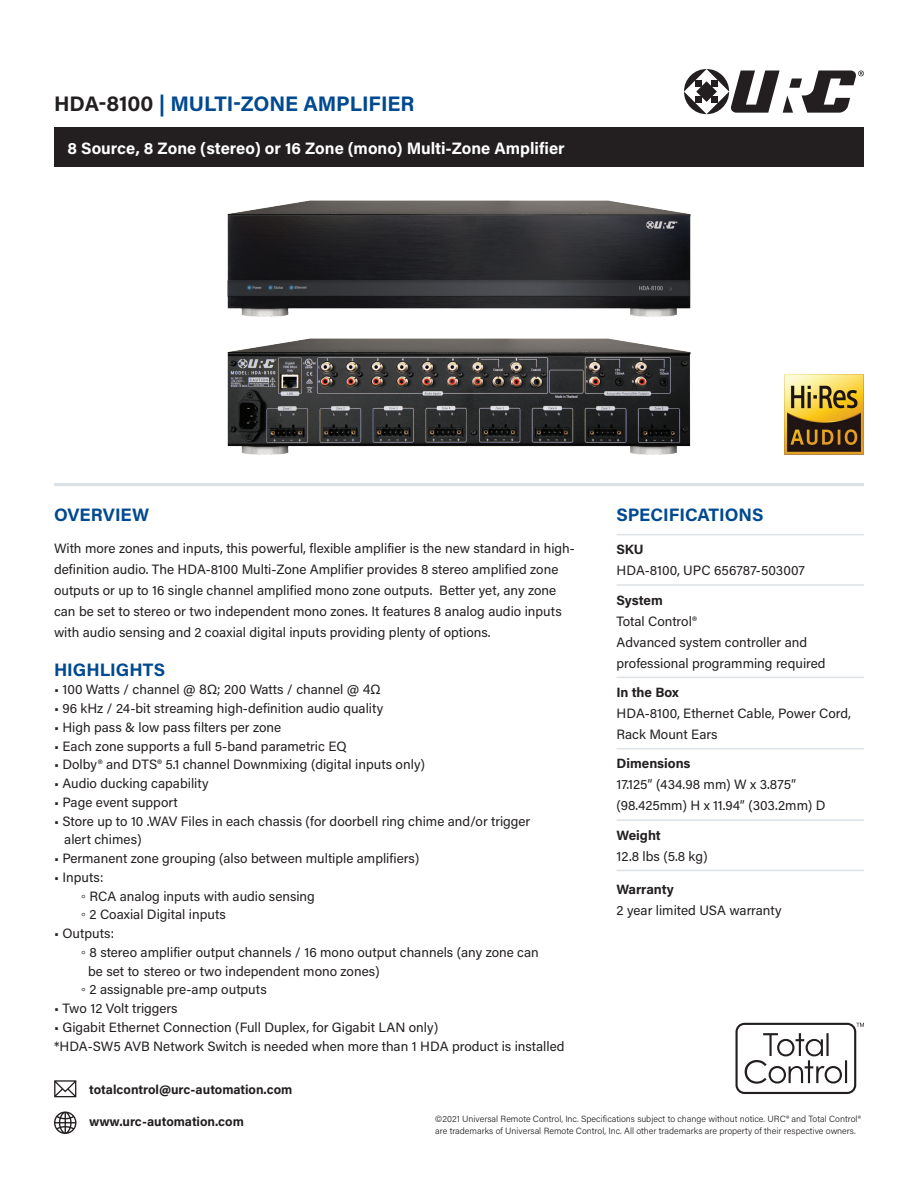
<style>
.page{position:relative;width:918px;height:1188px;background:#fff}
.page>*{position:absolute;margin:0;border:0;box-sizing:border-box;transform-origin:0 0}
.Main_Body_Subheader{font:700 21px "Acumin Pro";color:#014990}
.Product_Header_Large{font:700 18px "Acumin Pro";color:#014990}
.Highlights_Header_NE{font:700 18px "Acumin Pro";color:#014990}
.Front_Page_Body_Head{font:700 18px "Acumin Pro";color:#014990}
.Main_Body_Subheader-2{font:700 16.5px "Acumin Pro";color:#fff}
.Product_Description{font:13.5px/21px "Acumin Pro";color:#231f20}
.Main_Body_Subheader-3{font:13.5px/21px "Acumin Pro";color:#231f20}
.Highlights_Bold{font:13.5px/21px "Acumin Pro";color:#231f20}
.Front_Page_Body{font:700 13.5px "Acumin Pro";color:#231f20}
.t1{font:700 12.9px "Acumin Pro";color:#231f20}
.t2{font:300 9px/12px "Acumin Pro";color:#231f20}
.s1{color:#231f20}
.s2{font-family:"Arial"}
</style>
<div class="page">
<svg style="left:684px;top:69px;width:180px;height:45px"></svg>
<svg style="left:54px;top:1112px;width:22px;height:22px"></svg>
<svg style="left:54px;top:1080px;width:22px;height:17px"></svg>
<svg style="left:735px;top:1023px;width:129px;height:71px"></svg>
<hr style="left:54px;top:483px;width:810px;height:3px;background:#dde2e6">
<hr style="left:616px;top:584px;width:248px;height:2px;background:#dde2e6">
<hr style="left:616px;top:677px;width:248px;height:1px;background:#dde2e6">
<hr style="left:616px;top:748px;width:248px;height:1px;background:#dde2e6">
<hr style="left:616px;top:819px;width:248px;height:2px;background:#dde2e6">
<hr style="left:616px;top:870px;width:248px;height:1px;background:#dde2e6">
<hr style="left:616px;top:534px;width:248px;height:1px;background:#dde2e6">
<img style="left:227px;top:200px;width:464px;height:110px">
<img style="left:227px;top:310px;width:464px;height:145px">
<img style="left:784px;top:374px;width:80px;height:80px">
<div style="left:54px;top:128px;width:810px;height:39px;background:#231f20"></div>
<p class="Main_Body_Subheader" style="left:54px;top:89px;width:362px"><span class="s1">HDA-8100</span> | MULTI-ZONE AMPLIFIER</p>
<p class="Main_Body_Subheader-2" style="left:68px;top:136px;width:499px">8 Source, 8 Zone (stereo) or 16 Zone (mono) Multi-Zone Amplifier</p>
<p class="Front_Page_Body_Head" style="left:54px;top:502px;width:97px">OVERVIEW</p>
<p class="Product_Description" style="left:54px;top:537px;width:522px">With more zones and inputs, this powerful, flexible amplifier is the new standard in high&shy;definition audio. The HDA-8100 Multi-Zone Amplifier provides 8 stereo amplified zone outputs or up to 16 single channel amplified mono zone outputs. Better yet, any zone can be set to stereo or two independent mono zones. It features 8 analog audio inputs with audio sensing and 2 coaxial digital inputs providing plenty of options.</p>
<p class="Highlights_Header_NE" style="left:54px;top:657px;width:113px">HIGHLIGHTS</p>
<p class="Product_Description" style="left:54px;top:679px;width:328px">• 100 Watts / channel @ 8Ω; 200 Watts / channel @ 4Ω</p>
<p class="Product_Description" style="left:54px;top:697px;width:331px">• 96 kHz / 24-bit streaming high-definition audio quality</p>
<p class="Product_Description" style="left:54px;top:716px;width:229px">• High pass &amp; low pass filters per zone</p>
<p class="Product_Description" style="left:54px;top:735px;width:294px">• Each zone supports a full 5-band parametric EQ</p>
<p class="Product_Description" style="left:54px;top:754px;width:373px">• Dolby® and DTS® 5.1 channel Downmixing (digital inputs only)</p>
<p class="Product_Description" style="left:54px;top:772px;width:156px">• Audio ducking capability</p>
<p class="Product_Description" style="left:54px;top:791px;width:125px">• Page event support</p>
<p class="Product_Description" style="left:54px;top:810px;width:478px">• Store up to 10 .WAV Files in each chassis (for doorbell ring chime and/or trigger</p>
<p class="Product_Description" style="left:64px;top:829px;width:79px">alert chimes)</p>
<p class="Product_Description" style="left:54px;top:847px;width:367px">• Permanent zone grouping (also between multiple amplifiers)</p>
<p class="Product_Description" style="left:54px;top:866px;width:51px">• Inputs:</p>
<p class="Product_Description" style="left:81px;top:885px;width:235px"><span class="s2">◦</span> RCA analog inputs with audio sensing</p>
<p class="Product_Description" style="left:81px;top:904px;width:146px"><span class="s2">◦</span> 2 Coaxial Digital inputs</p>
<p class="Product_Description" style="left:54px;top:922px;width:62px">• Outputs:</p>
<p class="Product_Description" style="left:81px;top:941px;width:459px"><span class="s2">◦</span> 8 stereo amplifier output channels / 16 mono output channels (any zone can</p>
<p class="Product_Description" style="left:88px;top:960px;width:293px">be set to stereo or two independent mono zones)</p>
<p class="Product_Description" style="left:81px;top:979px;width:187px"><span class="s2">◦</span> 2 assignable pre-amp outputs</p>
<p class="Product_Description" style="left:54px;top:997px;width:125px">• Two 12 Volt triggers</p>
<p class="Product_Description" style="left:54px;top:1016px;width:386px">• Gigabit Ethernet Connection (Full Duplex, for Gigabit LAN only)</p>
<p class="Product_Description" style="left:54px;top:1035px;width:512px">*HDA-SW5 AVB Network Switch is needed when more than 1 HDA product is installed</p>
<p class="Product_Header_Large" style="left:616px;top:502px;width:149px">SPECIFICATIONS</p>
<p class="Front_Page_Body" style="left:616px;top:540px;width:29px">SKU</p>
<p class="Main_Body_Subheader-3" style="left:616px;top:560px;width:190px">HDA-8100, UPC 656787-503007</p>
<p class="Front_Page_Body" style="left:616px;top:590px;width:48px">System</p>
<p class="Main_Body_Subheader-3" style="left:616px;top:610px;width:82px">Total Control®</p>
<p class="Main_Body_Subheader-3" style="left:616px;top:631px;width:192px">Advanced system controller and</p>
<p class="Main_Body_Subheader-3" style="left:616px;top:652px;width:211px">professional programming required</p>
<p class="Front_Page_Body" style="left:616px;top:683px;width:64px">In the Box</p>
<p class="Main_Body_Subheader-3" style="left:616px;top:702px;width:236px">HDA-8100, Ethernet Cable, Power Cord,<br>Rack Mount Ears</p>
<p class="Front_Page_Body" style="left:616px;top:754px;width:76px">Dimensions</p>
<p class="Highlights_Bold" style="left:616px;top:774px;width:211px">17.125″ (434.98 mm) W x 3.875″ (98.425mm) H x 11.94″ (303.2mm) D</p>
<p class="Front_Page_Body" style="left:616px;top:826px;width:46px">Weight</p>
<p class="Highlights_Bold" style="left:616px;top:845px;width:93px">12.8 lbs (5.8 kg)</p>
<p class="Front_Page_Body" style="left:616px;top:880px;width:59px">Warranty</p>
<p class="Main_Body_Subheader-3" style="left:616px;top:899px;width:167px">2 year limited USA warranty</p>
<p class="t1" style="left:89px;top:1080px;width:205px">totalcontrol@urc-automation.com</p>
<p class="t1" style="left:89px;top:1112px;width:156px">www.urc-automation.com</p>
<p class="t2" style="left:435px;top:1113px;width:427px">©2021 Universal Remote Control, Inc. Specifications subject to change without notice. URC® and Total Control® are trademarks of Universal Remote Control, Inc. All other trademarks are property of their respective owners.</p>
</div>
